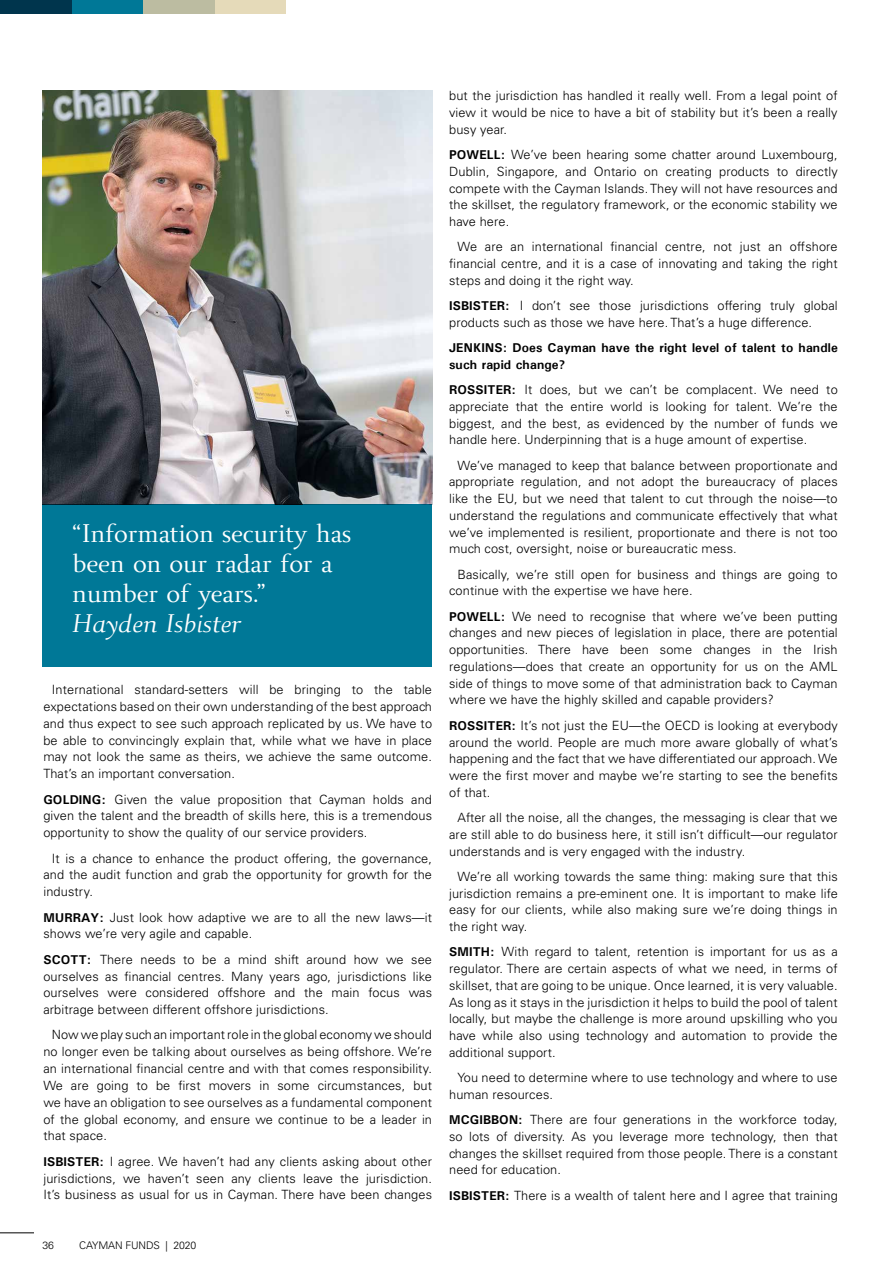
<style>
.page{position:relative;width:893px;height:1263px;background:#fff}
.page>*{position:absolute;margin:0;border:0;box-sizing:border-box;transform-origin:0 0}
.t1{font:27px/30px "Beln";letter-spacing:-.01em;color:#fff}
.t2{font:italic 27px "Beln";color:#fff}
.t3{font:300 12.75px/16.8px "Univers";letter-spacing:.01em;color:#000;text-align:justify}
.t4{font:700 12.75px/16.8px "Univers";letter-spacing:.01em;color:#000}
.t5{font:300 10.5px "Univers";letter-spacing:-.01em;color:#000}
.s1{font-weight:700}
</style>
<div class="page">
<div style="left:214px;top:0;width:72px;height:13px;background:#e5dab9"></div>
<div style="left:143px;top:0;width:71px;height:13px;background:#bcbca1"></div>
<div style="left:71px;top:0;width:72px;height:13px;background:#007897"></div>
<div style="left:0;top:0;width:72px;height:13px;background:#00354d"></div>
<hr style="left:0;top:1232px;width:34px;height:1px;background:#000">
<img style="left:43px;top:90px;width:389px;height:414px">
<div style="left:43px;top:504px;width:389px;height:162px;background:#007897"></div>
<h1 class="t1" style="left:72px;top:520px;width:281px">“Information security has been on our radar for a number of years.”</h1>
<h1 class="t2" style="left:72px;top:609px;width:171px">Hayden Isbister</h1>
<p class="t3" style="left:43px;top:681px;width:390px;text-indent:9px">International standard-setters will be bringing to the table expectations based on their own understanding of the best approach and thus expect to see such approach replicated by us. We have to be able to convincingly explain that, while what we have in place may not look the same as theirs, we achieve the same outcome.<br>That’s an important conversation.</p>
<p class="t3" style="left:43px;top:791px;width:390px"><span class="s1">GOLDING:</span> Given the value proposition that Cayman holds and given the talent and the breadth of skills here, this is a tremendous opportunity to show the quality of our service providers.</p>
<p class="t3" style="left:43px;top:850px;width:390px;text-indent:9px">It is a chance to enhance the product offering, the governance, and the audit function and grab the opportunity for growth for the industry.</p>
<p class="t3" style="left:43px;top:909px;width:390px"><span class="s1">MURRAY:</span> Just look how adaptive we are to all the new laws—it shows we’re very agile and capable.</p>
<p class="t3" style="left:43px;top:951px;width:390px"><span class="s1">SCOTT:</span> There needs to be a mind shift around how we see ourselves as financial centres. Many years ago, jurisdictions like ourselves were considered offshore and the main focus was arbitrage between different offshore jurisdictions.</p>
<p class="t3" style="left:43px;top:1026px;width:390px;text-indent:9px">Now we play such an important role in the global economy we should no longer even be talking about ourselves as being offshore. We’re an international financial centre and with that comes responsibility.<br>We are going to be first movers in some circumstances, but we have an obligation to see ourselves as a fundamental component of the global economy, and ensure we continue to be a leader in that space.</p>
<p class="t3" style="left:43px;top:1153px;width:390px"><span class="s1">ISBISTER:</span> I agree. We haven’t had any clients asking about other jurisdictions, we haven’t seen any clients leave the jurisdiction.<br>It’s business as usual for us in Cayman. There have been changes</p>
<p class="t5" style="left:43px;top:1239px;width:13px">36</p>
<p class="t5" style="left:79px;top:1239px;width:119px">CAYMAN FUNDS | 2020</p>
<p class="t3" style="left:449px;top:87px;width:390px">but the jurisdiction has handled it really well. From a legal point of view it would be nice to have a bit of stability but it’s been a really busy year.</p>
<p class="t3" style="left:449px;top:146px;width:390px"><span class="s1">POWELL:</span> We’ve been hearing some chatter around Luxembourg, Dublin, Singapore, and Ontario on creating products to directly compete with the Cayman Islands. They will not have resources and the skillset, the regulatory framework, or the economic stability we have here.</p>
<p class="t3" style="left:449px;top:238px;width:390px;text-indent:9px">We are an international financial centre, not just an offshore financial centre, and it is a case of innovating and taking the right steps and doing it the right way.</p>
<p class="t3" style="left:449px;top:297px;width:390px"><span class="s1">ISBISTER:</span> I don’t see those jurisdictions offering truly global products such as those we have here. That’s a huge difference.</p>
<p class="t4" style="left:449px;top:339px;width:390px">JENKINS: Does Cayman have the right level of talent to handle such rapid change?</p>
<p class="t3" style="left:449px;top:381px;width:390px"><span class="s1">ROSSITER:</span> It does, but we can’t be complacent. We need to appreciate that the entire world is looking for talent. We’re the biggest, and the best, as evidenced by the number of funds we handle here. Underpinning that is a huge amount of expertise.</p>
<p class="t3" style="left:449px;top:457px;width:390px;text-indent:9px">We’ve managed to keep that balance between proportionate and appropriate regulation, and not adopt the bureaucracy of places like the EU, but we need that talent to cut through the noise—to understand the regulations and communicate effectively that what we’ve implemented is resilient, proportionate and there is not too much cost, oversight, noise or bureaucratic mess.</p>
<p class="t3" style="left:449px;top:566px;width:390px;text-indent:9px">Basically, we’re still open for business and things are going to continue with the expertise we have here.</p>
<p class="t3" style="left:449px;top:608px;width:390px"><span class="s1">POWELL:</span> We need to recognise that where we’ve been putting changes and new pieces of legislation in place, there are potential opportunities. There have been some changes in the Irish regulations—does that create an opportunity for us on the AML side of things to move some of that administration back to Cayman where we have the highly skilled and capable providers?</p>
<p class="t3" style="left:449px;top:717px;width:390px"><span class="s1">ROSSITER:</span> It’s not just the EU—the OECD is looking at everybody around the world. People are much more aware globally of what’s happening and the fact that we have differentiated our approach. We were the first mover and maybe we’re starting to see the benefits of that.</p>
<p class="t3" style="left:449px;top:809px;width:390px;text-indent:9px">After all the noise, all the changes, the messaging is clear that we are still able to do business here, it still isn’t difficult—our regulator understands and is very engaged with the industry.</p>
<p class="t3" style="left:449px;top:868px;width:390px;text-indent:9px">We’re all working towards the same thing: making sure that this jurisdiction remains a pre-eminent one. It is important to make life easy for our clients, while also making sure we’re doing things in the right way.</p>
<p class="t3" style="left:449px;top:943px;width:390px"><span class="s1">SMITH:</span> With regard to talent, retention is important for us as a regulator. There are certain aspects of what we need, in terms of skillset, that are going to be unique. Once learned, it is very valuable.<br>As long as it stays in the jurisdiction it helps to build the pool of talent locally, but maybe the challenge is more around upskilling who you have while also using technology and automation to provide the additional support.</p>
<p class="t3" style="left:449px;top:1069px;width:390px;text-indent:9px">You need to determine where to use technology and where to use human resources.</p>
<p class="t3" style="left:449px;top:1111px;width:390px"><span class="s1">MCGIBBON:</span> There are four generations in the workforce today, so lots of diversity. As you leverage more technology, then that changes the skillset required from those people. There is a constant need for education.</p>
<p class="t3" style="left:449px;top:1187px;width:390px"><span class="s1">ISBISTER:</span> There is a wealth of talent here and I agree that training</p>
</div>
